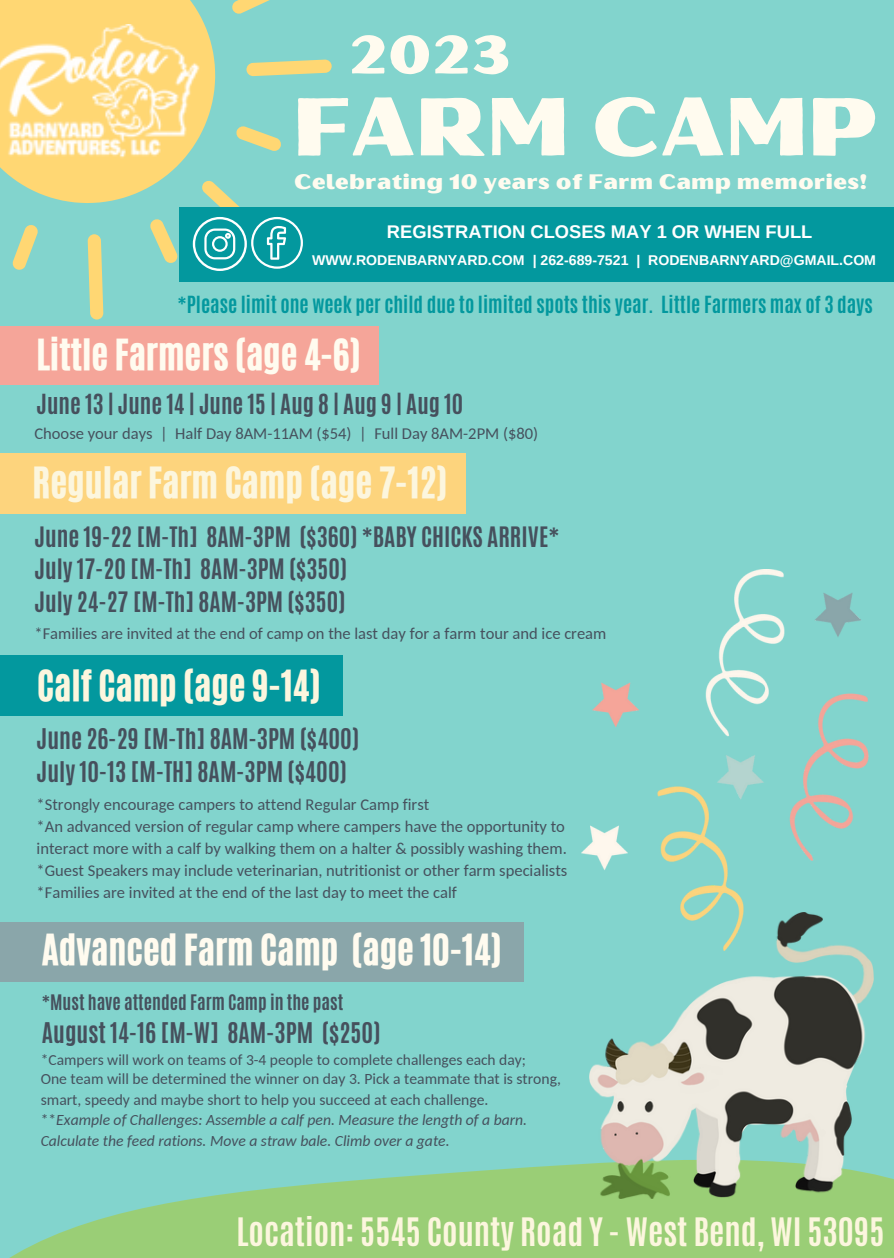
<style>
.page{position:relative;width:894px;height:1258px;background:#fff}
.page>*{position:absolute;margin:0;border:0;box-sizing:border-box;transform-origin:0 0}
.t1{font:82.2px "Oilvare Base";color:#fffbef}
.t2{font:53.7px "Oilvare Base";color:#fffbef}
.t3{font:36px "CA Generated";color:#fffbef}
.t4{font:36px "CA Generated";color:#fcf6de}
.t5{font:700 32.7px "Antonio";color:#fcf6de}
.t6{font:700 23.7px/33.3px "Antonio";color:#46505d}
.t7{font:700 23.4px/32.7px "Antonio";color:#46505d}
.t8{font:700 23.1px "Antonio";color:#46505d}
.t9{font:21px "Oilvare Base";color:#fffbef}
.t10{font:700 19.8px "Antonio";color:#03989e}
.t11{font:700 18.3px "Arimo";color:#fff}
.t12{font:700 18px "Antonio";color:#46505d}
.t13{font:16.5px/21.9px "Carlito";color:#46505d}
.t14{font:15.6px/20.4px "Carlito";color:#46505d}
.t15{font:700 14.1px "Arimo";color:#fff}
.s1{font-style:italic}
</style>
<div class="page">
<div style="left:0;top:0;width:893px;height:1258px;background:#82d4cd"></div>
<svg style="left:0;top:969px;width:893px;height:289px"></svg>
<svg style="left:0;top:0;width:432px;height:385px"></svg>
<img style="left:0;top:25px;width:209px;height:135px">
<div style="left:0;top:326px;width:378px;height:59px;background:#f5a599"></div>
<div style="left:0;top:453px;width:466px;height:61px;background:#fdd47d"></div>
<div style="left:0;top:921px;width:524px;height:60px;background:#8aa6aa"></div>
<div style="left:0;top:655px;width:342px;height:61px;background:#03989e"></div>
<img style="left:581px;top:570px;width:288px;height:342px">
<img style="left:589px;top:912px;width:284px;height:286px">
<div style="left:178px;top:207px;width:715px;height:74px;background:#03989e"></div>
<svg style="left:193px;top:217px;width:110px;height:54px"></svg>
<h2 class="t2" style="left:349px;top:21px;width:164px">2023</h2>
<h1 class="t1" style="left:293px;top:76px;width:587px">FARM CAMP</h1>
<p class="t9" style="left:294px;top:169px;width:574px">Celebrating 10 years of Farm Camp memories!</p>
<p class="t11" style="left:387px;top:222px;width:427px">REGISTRATION CLOSES MAY 1 OR WHEN FULL</p>
<p class="t15" style="left:312px;top:252px;width:565px">WWW.RODENBARNYARD.COM | 262-689-7521 | RODENBARNYARD@GMAIL.COM</p>
<p class="t10" style="left:177px;top:290px;width:696px">*Please limit one week per child due to limited spots this year. Little Farmers max of 3 days</p>
<h3 class="t3" style="left:37px;top:329px;width:325px">Little Farmers (age 4-6)</h3>
<h3 class="t8" style="left:37px;top:388px;width:428px">June 13 | June 14 | June 15 | Aug 8 | Aug 9 | Aug 10</h3>
<p class="t13" style="left:34px;top:424px;width:505px">Choose your days | Half Day 8AM-11AM ($54) | Full Day 8AM-2PM ($80)</p>
<h3 class="t4" style="left:33px;top:457px;width:416px">Regular Farm Camp (age 7-12)</h3>
<h3 class="t7" style="left:34px;top:520px;width:526px">June 19-22 [M-Th] 8AM-3PM ($360) *BABY CHICKS ARRIVE*<br>July 17-20 [M-Th] 8AM-3PM ($350)<br>July 24-27 [M-Th] 8AM-3PM ($350)</h3>
<p class="t13" style="left:34px;top:624px;width:573px">*Families are invited at the end of camp on the last day for a farm tour and ice cream</p>
<h3 class="t4" style="left:37px;top:660px;width:285px">Calf Camp (age 9-14)</h3>
<h3 class="t6" style="left:37px;top:722px;width:324px">June 26-29 [M-Th] 8AM-3PM ($400)<br>July 10-13 [M-TH] 8AM-3PM ($400)</h3>
<p class="t13" style="left:37px;top:795px;width:532px">*Strongly encourage campers to attend Regular Camp first<br>*An advanced version of regular camp where campers have the opportunity to interact more with a calf by walking them on a halter &amp; possibly washing them. *Guest Speakers may include veterinarian, nutritionist or other farm specialists *Families are invited at the end of the last day to meet the calf</p>
<h3 class="t3" style="left:42px;top:923px;width:461px">Advanced Farm Camp (age 10-14)</h3>
<p class="t12" style="left:42px;top:989px;width:303px">*Must have attended Farm Camp in the past</p>
<h3 class="t6" style="left:42px;top:1016px;width:340px">August 14-16 [M-W] 8AM-3PM ($250)</h3>
<p class="t14" style="left:41px;top:1050px;width:521px">*Campers will work on teams of 3-4 people to complete challenges each day;<br>One team will be determined the winner on day 3. Pick a teammate that is strong, smart, speedy and maybe short to help you succeed at each challenge. **<span class="s1">Example of Challenges: Assemble a calf pen. Measure the length of a barn.<br>Calculate the feed rations. Move a straw bale. Climb over a gate.</span></p>
<h3 class="t5" style="left:236px;top:1208px;width:649px">Location: 5545 County Road Y - West Bend, WI 53095</h3>
</div>
